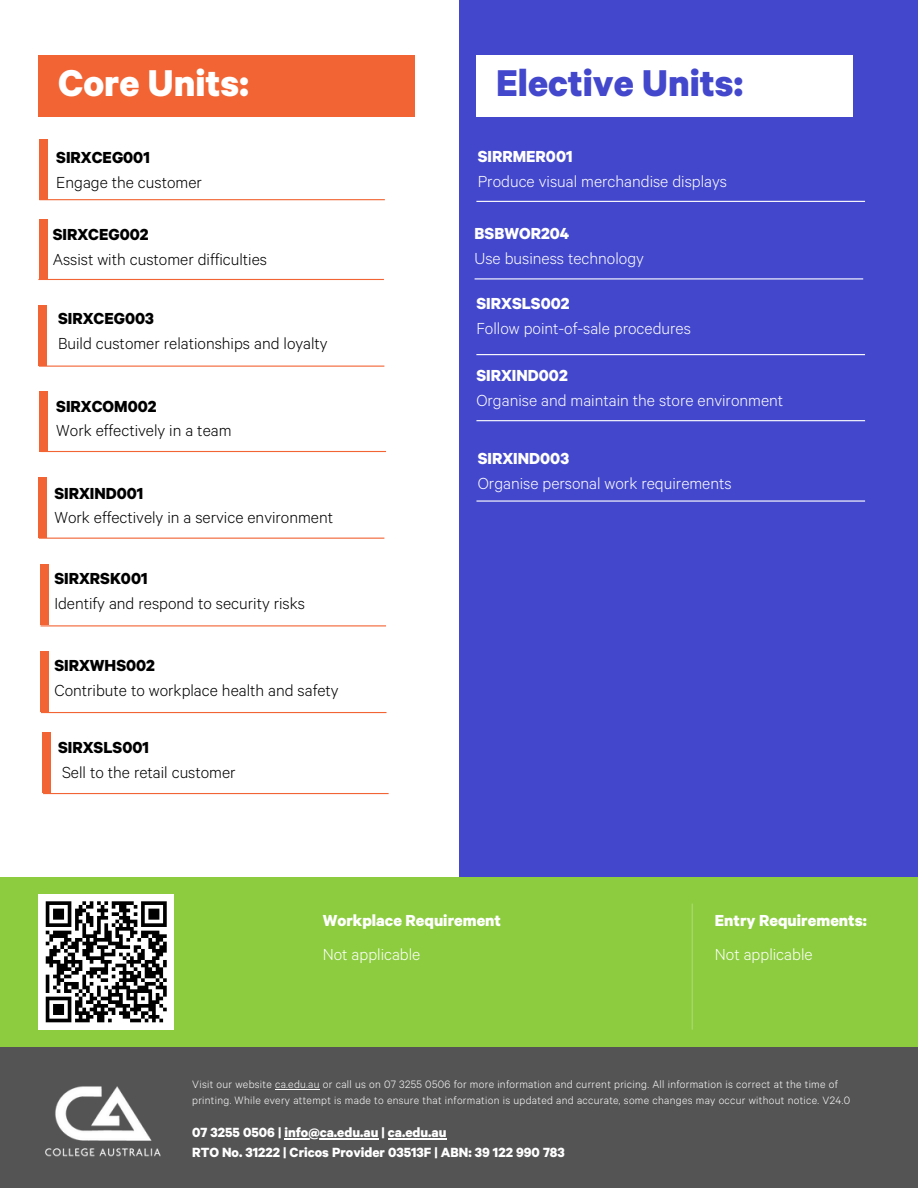
<style>
.page{position:relative;width:918px;height:1188px;background:#fff}
.page>*{position:absolute;margin:0;border:0;box-sizing:border-box;transform-origin:0 0}
.t1{font:700 42px "Calibre";color:#4347cc}
.t2{font:700 42px "Calibre";color:#fff}
.t3{font:300 18px/24.8px "Calibre";color:#000}
.t4{font:300 18px/24.8px "Calibre";color:#fff}
.t5{font:700 18px "Calibre";color:#fff}
.t6{font:700 15px "Calibre";color:#fff}
.t7{font:300 12px/16px "Calibre";letter-spacing:.025em;color:#fff}
.s1{font-weight:700}
</style>
<div class="page">
<div style="left:459px;top:0;width:459px;height:882px;background:#4347cc"></div>
<div style="left:0;top:878px;width:918px;height:179px;background:#8ccc3e"></div>
<div style="left:476px;top:55px;width:376px;height:61px;background:#fff"></div>
<div style="left:38px;top:55px;width:376px;height:61px;background:#f26434"></div>
<div style="left:0;top:1047px;width:918px;height:141px;background:#545454"></div>
<img style="left:45px;top:1086px;width:116px;height:71px">
<hr style="left:692px;top:904px;width:1px;height:126px;background:#fff">
<div style="left:39px;top:139px;width:8px;height:61px;background:#f26434"></div>
<hr style="left:39px;top:199px;width:346px;height:1px;background:#f26434">
<div style="left:38px;top:305px;width:9px;height:61px;background:#f26434"></div>
<hr style="left:39px;top:366px;width:345px;height:1px;background:#f26434">
<div style="left:39px;top:219px;width:8px;height:61px;background:#f26434"></div>
<hr style="left:38px;top:279px;width:346px;height:1px;background:#f26434">
<hr style="left:476px;top:201px;width:389px;height:1px;background:#fff">
<hr style="left:475px;top:278px;width:388px;height:1px;background:#fff">
<hr style="left:476px;top:420px;width:389px;height:1px;background:#fff">
<div style="left:39px;top:391px;width:8px;height:61px;background:#f26434"></div>
<hr style="left:41px;top:451px;width:345px;height:1px;background:#f26434">
<div style="left:38px;top:477px;width:9px;height:61px;background:#f26434"></div>
<hr style="left:39px;top:538px;width:345px;height:1px;background:#f26434">
<hr style="left:275px;top:1089px;width:45px;height:1px;background:#fff">
<hr style="left:284px;top:1138px;width:94px;height:1px;background:#fff">
<hr style="left:388px;top:1138px;width:59px;height:1px;background:#fff">
<hr style="left:476px;top:354px;width:389px;height:1px;background:#fff">
<hr style="left:476px;top:500px;width:389px;height:2px;background:#fff">
<div style="left:38px;top:894px;width:136px;height:136px;background:#fff"></div>
<svg style="left:45px;top:901px;width:122px;height:122px"></svg>
<div style="left:40px;top:565px;width:8px;height:60px;background:#f26434"></div>
<hr style="left:41px;top:625px;width:345px;height:1px;background:#f26434">
<div style="left:41px;top:651px;width:8px;height:61px;background:#f26434"></div>
<hr style="left:41px;top:712px;width:346px;height:1px;background:#f26434">
<div style="left:43px;top:732px;width:8px;height:61px;background:#f26434"></div>
<hr style="left:43px;top:793px;width:346px;height:1px;background:#f26434">
<h3 class="t2" style="left:58px;top:69px;width:192px">Core Units:</h3>
<h3 class="t3" style="left:56px;top:148px;width:147px"><span class="s1">SIRXCEG001<br></span>Engage the customer</h3>
<h3 class="t3" style="left:53px;top:225px;width:216px"><span class="s1">SIRXCEG002<br></span>Assist with customer difficulties</h3>
<h3 class="t3" style="left:58px;top:309px;width:271px"><span class="s1">SIRXCEG003<br></span>Build customer relationships and loyalty</h3>
<p class="t3" style="left:56px;top:396px;width:177px"><span class="s1">SIRXCOM002<br></span>Work effectively in a team</p>
<h2 class="t3" style="left:54px;top:484px;width:280px"><span class="s1">SIRXIND001<br></span>Work effectively in a service environment</h2>
<p class="t3" style="left:54px;top:569px;width:252px"><span class="s1">SIRXRSK001<br></span>Identify and respond to security risks</p>
<p class="t3" style="left:54px;top:656px;width:286px"><span class="s1">SIRXWHS002<br></span>Contribute to workplace health and safety</p>
<h4 class="t3" style="left:58px;top:738px;width:179px"><span class="s1">SIRXSLS001<br></span>Sell to the retail customer</h4>
<h3 class="t1" style="left:496px;top:69px;width:249px">Elective Units:</h3>
<h3 class="t4" style="left:478px;top:147px;width:251px"><span class="s1">SIRRMER001<br></span>Produce visual merchandise displays</h3>
<h3 class="t4" style="left:475px;top:224px;width:171px"><span class="s1">BSBWOR204<br></span>Use business technology</h3>
<h3 class="t4" style="left:476px;top:294px;width:216px"><span class="s1">SIRXSLS002<br></span>Follow point-of-sale procedures</h3>
<h3 class="t4" style="left:476px;top:366px;width:308px"><span class="s1">SIRXIND002<br></span>Organise and maintain the store environment</h3>
<h2 class="t4" style="left:478px;top:449px;width:255px"><span class="s1">SIRXIND003<br></span>Organise personal work requirements</h2>
<h1 class="t5" style="left:323px;top:914px;width:180px">Workplace Requirement</h1>
<h3 class="t4" style="left:323px;top:945px;width:99px">Not applicable</h3>
<h3 class="t5" style="left:715px;top:914px;width:153px">Entry Requirements:</h3>
<h3 class="t4" style="left:715px;top:945px;width:99px">Not applicable</h3>
<h3 class="t7" style="left:192px;top:1078px;width:659px">Visit our website ca.edu.au or call us on 07 3255 0506 for more information and current pricing. All information is correct at the time of printing. While every attempt is made to ensure that information is updated and accurate, some changes may occur without notice. V24.0</h3>
<h3 class="t6" style="left:192px;top:1127px;width:256px">07 3255 0506 | info@ca.edu.au | ca.edu.au</h3>
<h3 class="t6" style="left:192px;top:1147px;width:374px">RTO No. 31222 | Cricos Provider 03513F | ABN: 39 122 990 783</h3>
</div>
